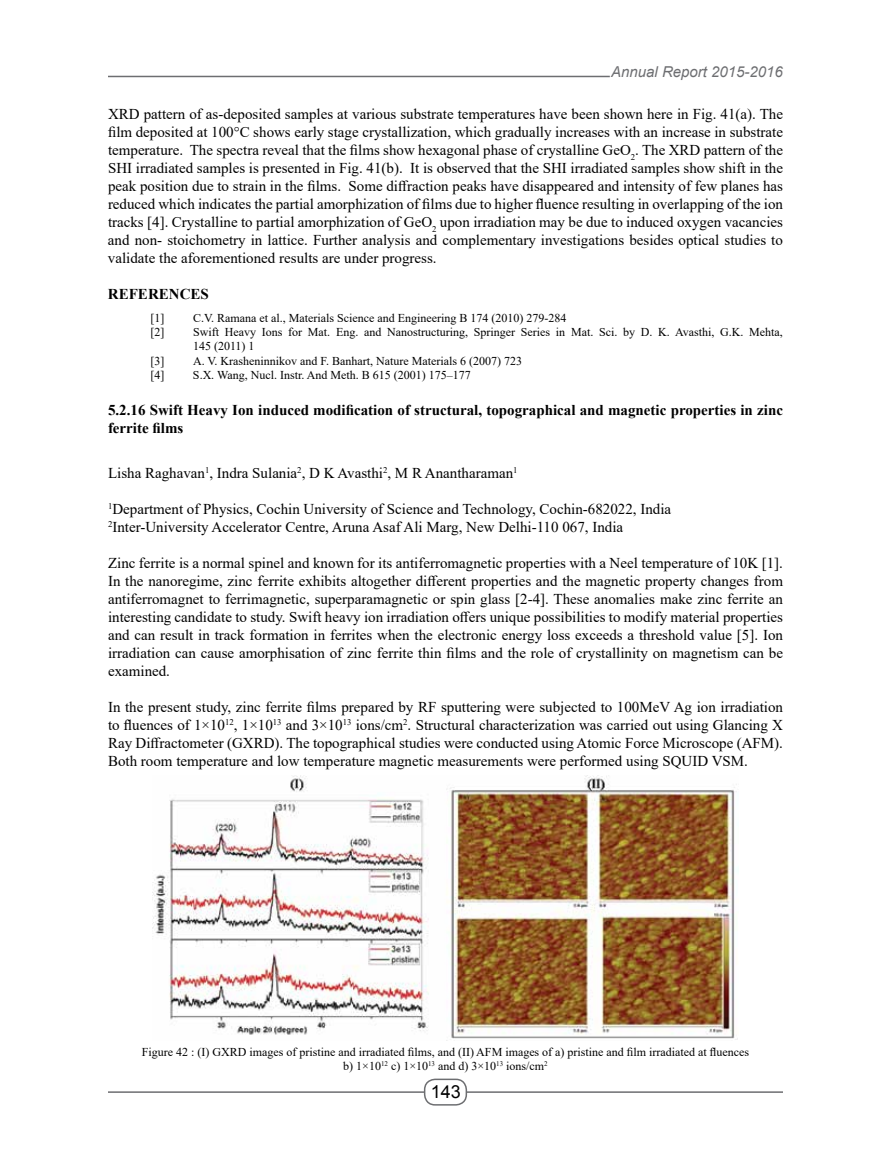
<style>
.page{position:relative;width:891px;height:1161px;background:#fff}
.page>*{position:absolute;margin:0;border:0;box-sizing:border-box;transform-origin:0 0}
.t1{font:18px "Arial";color:#000}
.t2{font:15px/18px "Times New Roman";color:#000;text-align:justify}
.t3{font:700 15px/18px "Times New Roman";color:#000}
.t4{font:italic 15px "Arial";color:#6d6e71}
.t5{font:12px/14.4px "Times New Roman";color:#000}
</style>
<div class="page">
<hr style="left:108px;top:76px;width:502px;height:1px;background:#6d6e71">
<hr style="left:108px;top:1091px;width:675px;height:2px;background:#6d6e71">
<div style="left:425px;top:1079px;width:41px;height:26px;background:#fff;border-radius:10px"></div>
<div style="left:424px;top:1079px;width:43px;height:27px;border:2px solid #6d6e71;border-radius:10px"></div>
<img style="left:153px;top:776px;width:585px;height:265px">
<p class="t4" style="left:611px;top:62px;width:173px">Annual Report 2015-2016</p>
<p class="t2" style="left:108px;top:104px;width:677px">XRD pattern of as-deposited samples at various substrate temperatures have been shown here in Fig. 41(a). The film deposited at 100°C shows early stage crystallization, which gradually increases with an increase in substrate temperature. The spectra reveal that the films show hexagonal phase of crystalline GeO<sub>2</sub>. The XRD pattern of the SHI irradiated samples is presented in Fig. 41(b). It is observed that the SHI irradiated samples show shift in the peak position due to strain in the films. Some diffraction peaks have disappeared and intensity of few planes has reduced which indicates the partial amorphization of films due to higher fluence resulting in overlapping of the ion tracks [4]. Crystalline to partial amorphization of GeO<sub>2</sub> upon irradiation may be due to induced oxygen vacancies and non- stoichometry in lattice. Further analysis and complementary investigations besides optical studies to validate the aforementioned results are under progress.</p>
<p class="t3" style="left:108px;top:284px;width:102px">REFERENCES</p>
<p class="t5" style="left:151px;top:310px;width:15px">[1]</p>
<p class="t5" style="left:193px;top:310px;width:375px">C.V. Ramana et al., Materials Science and Engineering B 174 (2010) 279-284</p>
<p class="t5" style="left:151px;top:324px;width:15px">[2]</p>
<p class="t5" style="left:193px;top:324px;width:591px">Swift Heavy Ions for Mat. Eng. and Nanostructuring, Springer Series in Mat. Sci. by D. K. Avasthi, G.K. Mehta,<br>145 (2011) 1</p>
<p class="t5" style="left:150px;top:353px;width:15px">[3]</p>
<p class="t5" style="left:193px;top:353px;width:331px">A. V. Krasheninnikov and F. Banhart, Nature Materials 6 (2007) 723</p>
<p class="t5" style="left:150px;top:368px;width:15px">[4]</p>
<p class="t5" style="left:193px;top:368px;width:279px">S.X. Wang, Nucl. Instr. And Meth. B 615 (2001) 175–177</p>
<p class="t3" style="left:108px;top:401px;width:677px">5.2.16 Swift Heavy Ion induced modification of structural, topographical and magnetic properties in zinc ferrite films</p>
<p class="t2" style="left:108px;top:463px;width:411px">Lisha Raghavan<sup>1</sup>, Indra Sulania<sup>2</sup>, D K Avasthi<sup>2</sup>, M R Anantharaman<sup>1</sup></p>
<p class="t2" style="left:108px;top:499px;width:565px"><sup>1</sup>Department of Physics, Cochin University of Science and Technology, Cochin-682022, India<br><sup>2</sup>Inter-University Accelerator Centre, Aruna Asaf Ali Marg, New Delhi-110 067, India</p>
<p class="t2" style="left:108px;top:553px;width:677px">Zinc ferrite is a normal spinel and known for its antiferromagnetic properties with a Neel temperature of 10K [1].<br>In the nanoregime, zinc ferrite exhibits altogether different properties and the magnetic property changes from antiferromagnet to ferrimagnetic, superparamagnetic or spin glass [2-4]. These anomalies make zinc ferrite an interesting candidate to study. Swift heavy ion irradiation offers unique possibilities to modify material properties and can result in track formation in ferrites when the electronic energy loss exceeds a threshold value [5]. Ion irradiation can cause amorphisation of zinc ferrite thin films and the role of crystallinity on magnetism can be examined.</p>
<p class="t2" style="left:108px;top:697px;width:677px">In the present study, zinc ferrite films prepared by RF sputtering were subjected to 100MeV Ag ion irradiation to fluences of 1×10<sup>12</sup>, 1×10<sup>13</sup> and 3×10<sup>13</sup> ions/cm<sup>2</sup>. Structural characterization was carried out using Glancing X Ray Diffractometer (GXRD). The topographical studies were conducted using Atomic Force Microscope (AFM).<br>Both room temperature and low temperature magnetic measurements were performed using SQUID VSM.</p>
<p class="t5" style="left:142px;top:1044px;width:609px;text-align:center">Figure 42 : (I) GXRD images of pristine and irradiated films, and (II) AFM images of a) pristine and film irradiated at fluences b) 1×10<sup>12</sup> c) 1×10<sup>13</sup> and d) 3×10<sup>13</sup> ions/cm<sup>2</sup></p>
<p class="t1" style="left:431px;top:1080px;width:32px">143</p>
</div>
